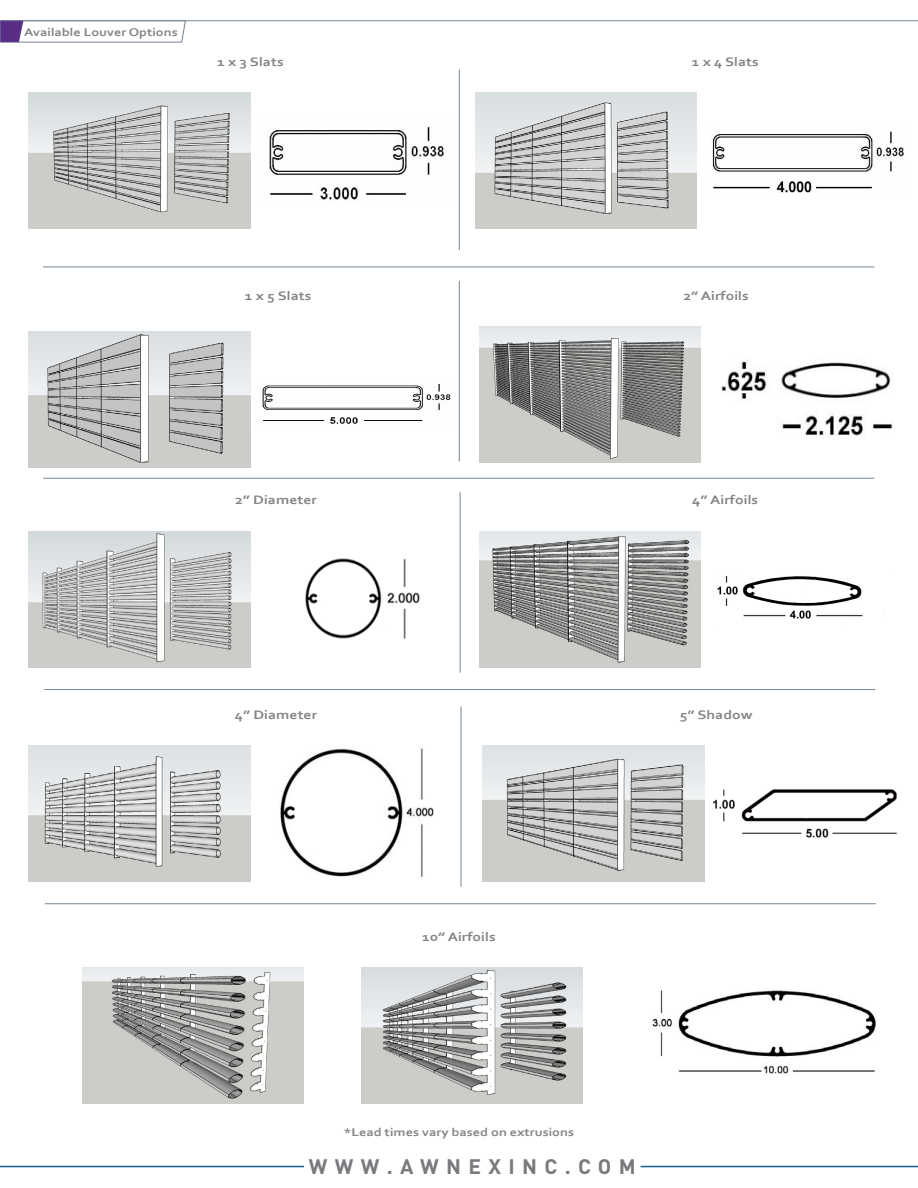
<style>
.page{position:relative;width:918px;height:1188px;background:#fff}
.page>*{position:absolute;margin:0;border:0;box-sizing:border-box;transform-origin:0 0}
.t1{font:700 20.85px "DINOT";letter-spacing:.35em;color:#787a7d}
.t2{font:700 12.9px "Corbel";color:#828487;scale:1.22 1}
.t3{font:700 11.7px "Corbel";color:#828487;scale:1.22 1}
</style>
<div class="page">
<hr style="left:0;top:1166px;width:304px;height:1px;background:#156092">
<hr style="left:641px;top:1166px;width:277px;height:1px;background:#156092">
<hr style="left:0;top:20px;width:918px;height:1px;background:#758592">
<svg style="left:0;top:20px;width:186px;height:23px"></svg>
<img style="left:29px;top:93px;width:221px;height:136px">
<img style="left:475px;top:93px;width:221px;height:136px">
<img style="left:29px;top:331px;width:221px;height:136px">
<img style="left:480px;top:327px;width:221px;height:136px">
<img style="left:29px;top:531px;width:221px;height:136px">
<img style="left:480px;top:531px;width:221px;height:136px">
<img style="left:29px;top:746px;width:221px;height:136px">
<img style="left:483px;top:746px;width:221px;height:136px">
<img style="left:83px;top:967px;width:221px;height:137px">
<img style="left:362px;top:967px;width:221px;height:137px">
<hr style="left:43px;top:267px;width:831px;height:1px;background:#758592">
<hr style="left:459px;top:70px;width:1px;height:180px;background:#758592">
<img style="left:269px;top:127px;width:175px;height:73px">
<img style="left:712px;top:131px;width:192px;height:62px">
<hr style="left:43px;top:478px;width:831px;height:1px;background:#758592">
<hr style="left:459px;top:281px;width:1px;height:180px;background:#758592">
<img style="left:262px;top:384px;width:189px;height:40px">
<hr style="left:44px;top:689px;width:831px;height:1px;background:#758592">
<hr style="left:460px;top:492px;width:1px;height:181px;background:#758592">
<hr style="left:45px;top:903px;width:831px;height:1px;background:#758592">
<hr style="left:461px;top:706px;width:1px;height:181px;background:#758592">
<img style="left:717px;top:576px;width:168px;height:49px">
<img style="left:712px;top:789px;width:185px;height:49px">
<img style="left:652px;top:990px;width:224px;height:84px">
<img style="left:305px;top:558px;width:115px;height:81px">
<img style="left:280px;top:748px;width:154px;height:129px">
<img style="left:721px;top:362px;width:172px;height:74px">
<p class="t3" style="left:24px;top:25px;width:128px">Available Louver Options</p>
<p class="t2" style="left:217px;top:54px;width:56px">1 x 3 Slats</p>
<p class="t2" style="left:692px;top:54px;width:57px">1 x 4 Slats</p>
<p class="t2" style="left:245px;top:288px;width:56px">1 x 5 Slats</p>
<p class="t2" style="left:683px;top:288px;width:55px">2” Airfoils</p>
<p class="t2" style="left:235px;top:492px;width:69px">2” Diameter</p>
<p class="t2" style="left:692px;top:492px;width:56px">4” Airfoils</p>
<p class="t2" style="left:235px;top:707px;width:69px">4” Diameter</p>
<p class="t2" style="left:680px;top:706px;width:61px">5” Shadow</p>
<p class="t2" style="left:422px;top:928px;width:62px">10” Airfoils</p>
<p class="t3" style="left:344px;top:1125px;width:190px">*Lead times vary based on extrusions</p>
<h1 class="t1" style="left:309px;top:1153px;width:329px">WWW.AWNEXINC.COM</h1>
</div>
